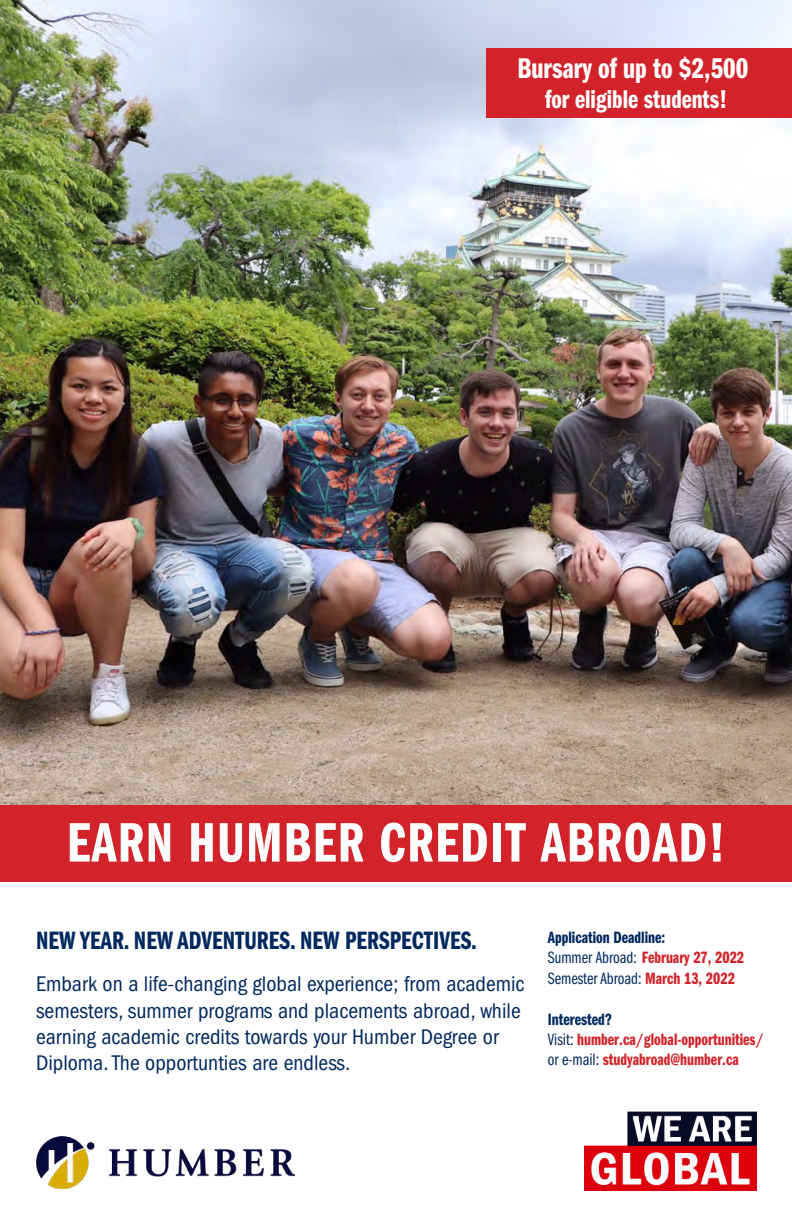
<style>
.page{position:relative;width:792px;height:1224px;background:#fff}
.page>*{position:absolute;margin:0;border:0;box-sizing:border-box;transform-origin:0 0}
.t1{font:57.6px "Franklin Gothic LT Pro Dm Cm";letter-spacing:.025em;color:#fff}
.t2{font:29.5px "ITC Franklin Gothic Std Dm Cp";color:#fff}
.t3{font:26.6px "ITC Franklin Gothic Std Dm Cp";color:#fff}
.t4{font:26px "Franklin Gothic LT Pro Dm Cm";color:#00285e}
.t5{font:condensed 22px/26.4px "Franklin Gothic LT Pro";color:#00285e}
.t6{font:17px/20.4px "Franklin Gothic LT Pro Dm Cm";color:#d2232a}
.t7{font:17px/20.4px "Franklin Gothic LT Pro Dm Cm";color:#00285e}
.t8{font:17px "Franklin Gothic LT Pro Bk Cm";color:#00285e}
.s1{font-family:"Franklin Gothic LT Pro Bk Cm"}
.s2{color:#d2232a}
.s3{font-family:"Franklin Gothic LT Pro Dm Cm";color:#d2232a}
.s4{color:#00285e}
.s5{font-family:"Franklin Gothic LT Pro Bk Cm";color:#00285e}
</style>
<div class="page">
<img style="left:0;top:0;width:792px;height:805px">
<div style="left:0;top:805px;width:792px;height:76px;background:#d2232a"></div>
<img style="left:36px;top:1136px;width:259px;height:52px">
<img style="left:584px;top:1112px;width:173px;height:78px">
<div style="left:486px;top:48px;width:306px;height:70px;background:#d2232a"></div>
<h2 class="t2" style="left:517px;top:52px;width:232px">Bursary of up to $2,500</h2>
<p class="t3" style="left:545px;top:85px;width:183px">for eligible students!</p>
<h1 class="t1" style="left:67px;top:811px;width:660px">EARN HUMBER CREDIT ABROAD!</h1>
<p class="t4" style="left:36px;top:926px;width:443px">NEW YEAR. NEW ADVENTURES. NEW PERSPECTIVES.</p>
<p class="t5" style="left:36px;top:971px;width:490px">Embark on a life-changing global experience; from academic semesters, summer programs and placements abroad, while earning academic credits towards your Humber Degree or Diploma.The opportunties are endless.</p>
<p class="t7" style="left:548px;top:927px;width:198px">Application Deadline:<br><span class="s1">Summer Abroad:</span> <span class="s2">February 27, 2022</span></p>
<p class="t8" style="left:548px;top:969px;width:189px">Semester Abroad: <span class="s3">March 13, 2022</span></p>
<p class="t6" style="left:548px;top:1009px;width:217px"><span class="s4">Interested?<br></span><span class="s5">Visit:</span> humber.ca/global-opportunities/ <span class="s5">or e-mail:</span> studyabroad@humber.ca</p>
</div>
